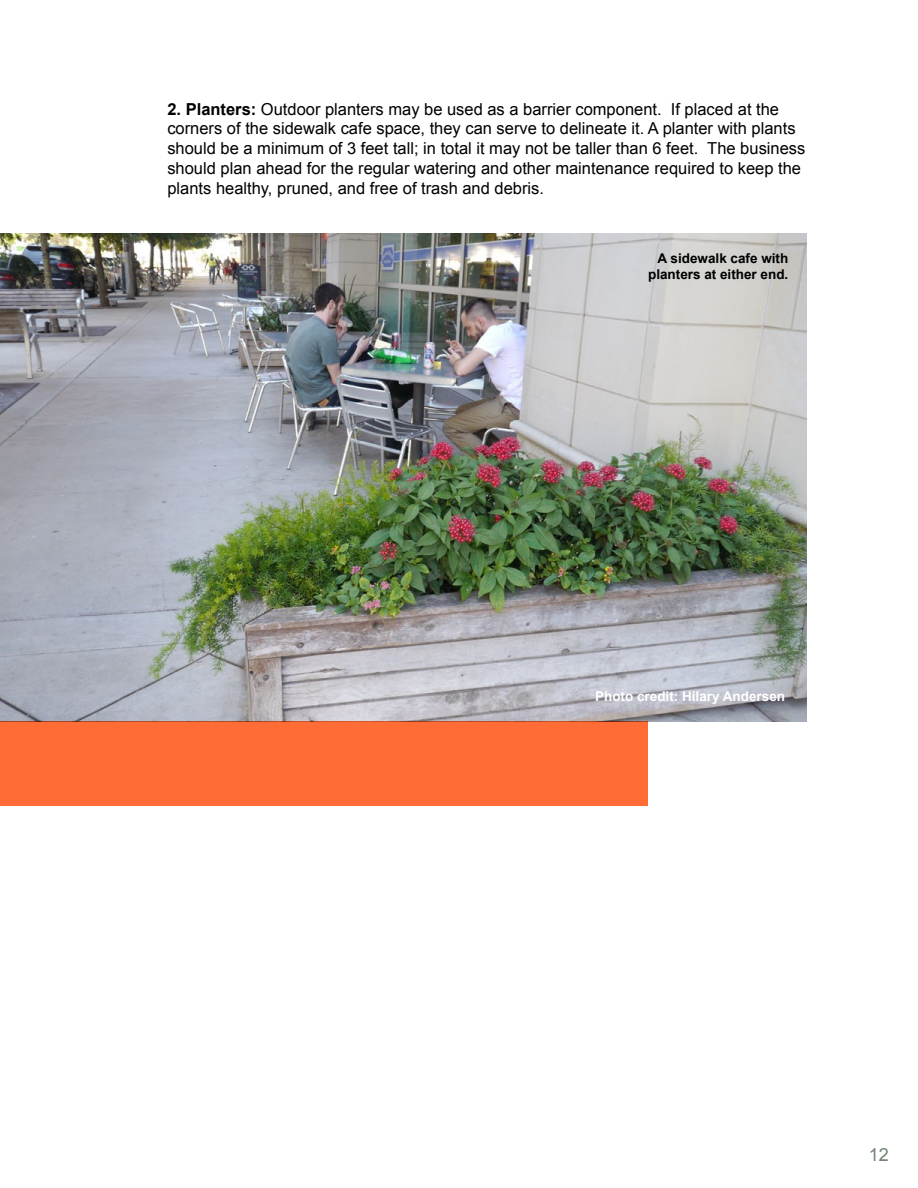
<style>
.page{position:relative;width:918px;height:1188px;background:#fff}
.page>*{position:absolute;margin:0;border:0;box-sizing:border-box;transform-origin:0 0}
.t1{font:18px "Arial";color:#728472}
.t2{font:16.5px/19.8px "Arial";color:#000}
.t3{font:700 13.5px/16.2px "Arial";color:#000;text-align:right}
.t4{font:700 13.5px "Arial";color:#fff}
.s1{font-weight:700}
</style>
<div class="page">
<img style="left:0;top:233px;width:807px;height:488px">
<div style="left:0;top:721px;width:648px;height:85px;background:#ff6c36"></div>
<p class="t2" style="left:167px;top:99px;width:640px"><span class="s1">2. Planters:</span> Outdoor planters may be used as a barrier component. If placed at the corners of the sidewalk cafe space, they can serve to delineate it. A planter with plants should be a minimum of 3 feet tall; in total it may not be taller than 6 feet. The business should plan ahead for the regular watering and other maintenance required to keep the plants healthy, pruned, and free of trash and debris.</p>
<p class="t3" style="left:648px;top:250px;width:142px">A sidewalk cafe with planters at either end.</p>
<p class="t4" style="left:595px;top:687px;width:192px">Photo credit: Hilary Andersen</p>
<p class="t1" style="left:869px;top:1142px;width:22px">12</p>
</div>
